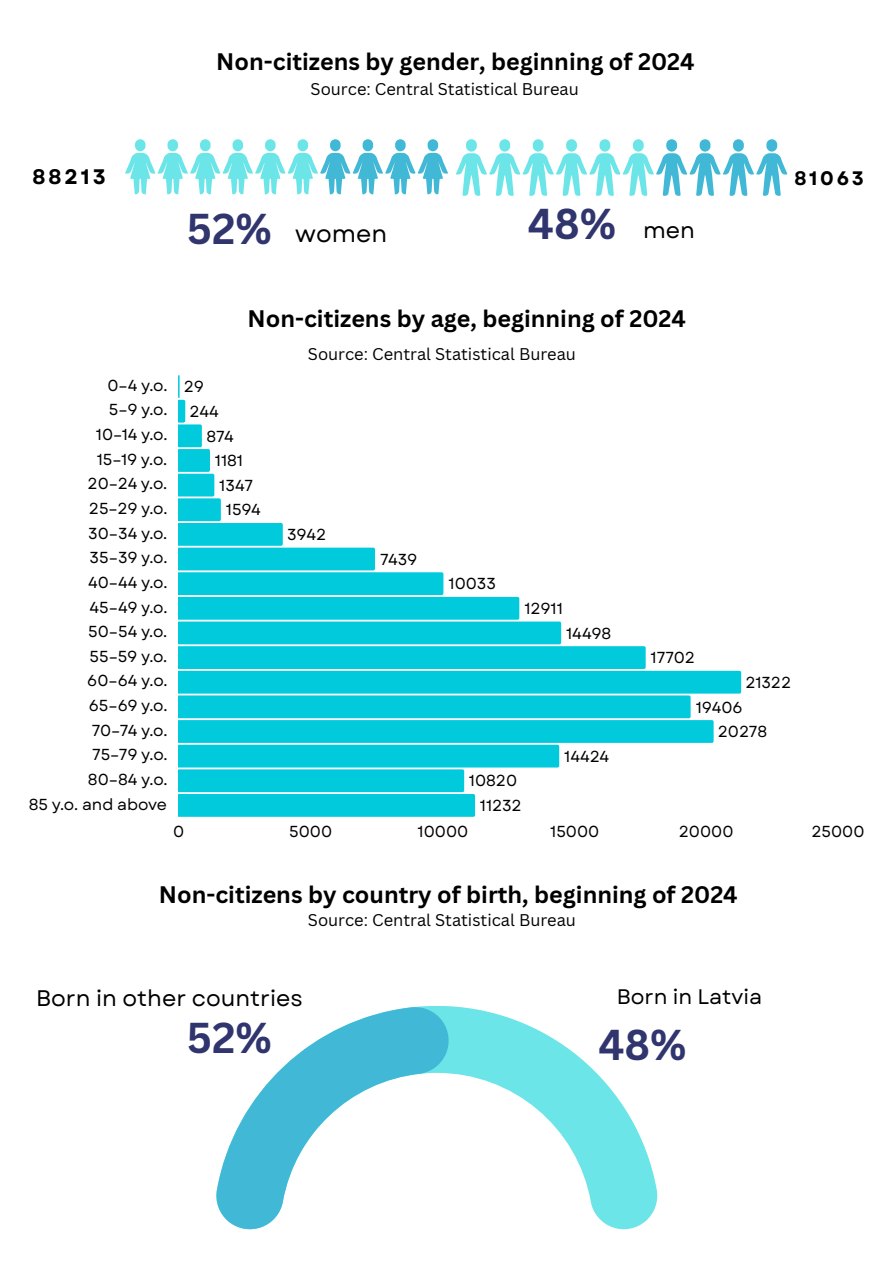
<style>
.page{position:relative;width:894px;height:1264px;background:#fff}
.page>*{position:absolute;margin:0;border:0;box-sizing:border-box;transform-origin:0 0}
.t1{font:700 42px "Canva Sans";color:#31356e}
.t2{font:24px "Garet";color:#000}
.t3{font:700 23.25px "Canva Sans";color:#000}
.t4{font:22.5px "Garet";color:#000}
.t5{font:21px "Garet";color:#000}
.t6{font:700 21px "Garet";letter-spacing:.14em;color:#000}
.t7{font:700 19.5px "Garet";letter-spacing:.14em;color:#000}
.t8{font:16.5px "Canva Sans";color:#000}
.t9{font:15.9px/24.6px "Garet";color:#000;text-align:right}
</style>
<div class="page">
<svg style="left:125px;top:139px;width:160px;height:55px"></svg>
<svg style="left:320px;top:139px;width:128px;height:55px"></svg>
<svg style="left:456px;top:139px;width:164px;height:57px"></svg>
<svg style="left:656px;top:139px;width:131px;height:57px"></svg>
<svg style="left:179px;top:375px;width:562px;height:441px"></svg>
<svg style="left:449px;top:1006px;width:208px;height:223px"></svg>
<svg style="left:216px;top:1006px;width:233px;height:223px"></svg>
<h2 class="t3" style="left:216px;top:45px;width:479px">Non-citizens by gender, beginning of 2024</h2>
<h3 class="t8" style="left:310px;top:77px;width:269px">Source: Central Statistical Bureau</h3>
<p class="t6" style="left:33px;top:161px;width:75px">88213</p>
<h2 class="t7" style="left:794px;top:164px;width:71px">81063</h2>
<h4 class="t1" style="left:187px;top:199px;width:86px">52%</h4>
<p class="t1" style="left:528px;top:194px;width:90px">48%</p>
<h3 class="t4" style="left:643px;top:214px;width:53px">men</h3>
<h1 class="t2" style="left:295px;top:216px;width:93px">women</h1>
<p class="t3" style="left:247px;top:302px;width:440px">Non-citizens by age, beginning of 2024</p>
<p class="t9" style="left:29px;top:373px;width:140px">0–4 y.o.<br>5–9 y.o.<br>10–14 y.o.<br>15–19 y.o.<br>20–24 y.o.<br>25–29 y.o.<br>30–34 y.o.<br>35–39 y.o.<br>40–44 y.o.<br>45–49 y.o.<br>50–54 y.o.<br>55–59 y.o.<br>60–64 y.o.<br>65–69 y.o.<br>70–74 y.o.<br>75–79 y.o.<br>80–84 y.o.<br>85 y.o. and above</p>
<p class="t9" style="left:184px;top:374px;width:22px">29</p>
<p class="t9" style="left:189px;top:399px;width:31px">244</p>
<p class="t9" style="left:206px;top:424px;width:29px">874</p>
<p class="t9" style="left:215px;top:448px;width:29px">1181</p>
<p class="t9" style="left:219px;top:473px;width:35px">1347</p>
<p class="t9" style="left:226px;top:497px;width:37px">1594</p>
<p class="t8" style="left:308px;top:342px;width:269px">Source: Central Statistical Bureau</p>
<p class="t9" style="left:287px;top:522px;width:40px">3942</p>
<p class="t9" style="left:380px;top:547px;width:39px">7439</p>
<p class="t9" style="left:448px;top:571px;width:49px">10033</p>
<p class="t9" style="left:524px;top:596px;width:40px">12911</p>
<p class="t9" style="left:566px;top:621px;width:47px">14498</p>
<p class="t9" style="left:469px;top:768px;width:54px">10820<br>11232</p>
<p class="t9" style="left:564px;top:744px;width:46px">14424</p>
<p class="t9" style="left:650px;top:645px;width:46px">17702</p>
<p class="t9" style="left:745px;top:670px;width:47px">21322</p>
<p class="t9" style="left:717px;top:694px;width:51px;text-align:left;text-indent:-22px">19406<br>20278</p>
<p class="t9" style="left:173px;top:819px;width:13px">0</p>
<p class="t9" style="left:289px;top:819px;width:44px">5000</p>
<p class="t9" style="left:417px;top:819px;width:52px">10000</p>
<p class="t9" style="left:550px;top:819px;width:51px">15000</p>
<p class="t9" style="left:678px;top:819px;width:56px">20000</p>
<p class="t9" style="left:811px;top:819px;width:55px">25000</p>
<p class="t3" style="left:159px;top:878px;width:580px">Non-citizens by country of birth, beginning of 2024</p>
<h2 class="t8" style="left:308px;top:908px;width:269px">Source: Central Statistical Bureau</h2>
<h3 class="t4" style="left:36px;top:981px;width:268px">Born in other countries</h3>
<h1 class="t5" style="left:616px;top:981px;width:147px">Born in Latvia</h1>
<p class="t1" style="left:187px;top:1008px;width:86px">52%</p>
<h4 class="t1" style="left:598px;top:1015px;width:90px">48%</h4>
</div>
